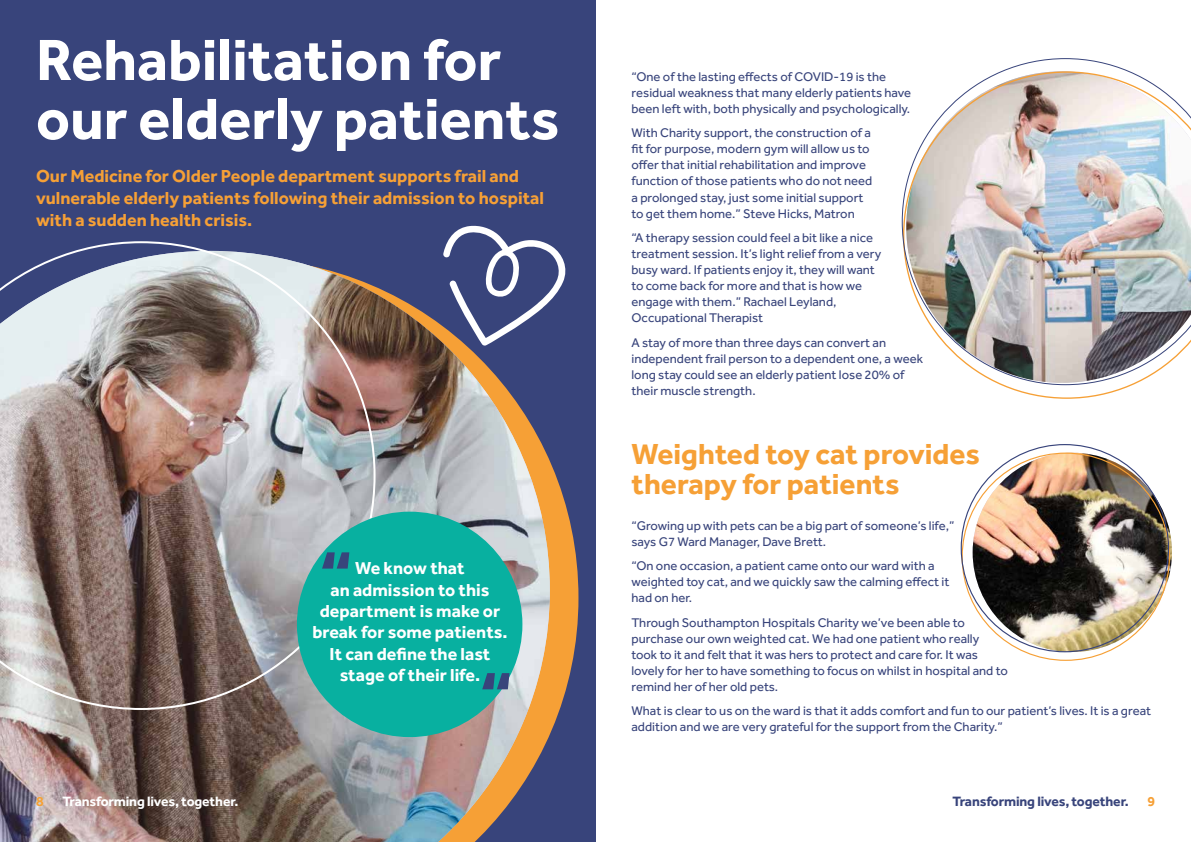
<style>
.page{position:relative;width:1191px;height:842px;background:#fff}
.page>*{position:absolute;margin:0;border:0;box-sizing:border-box;transform-origin:0 0}
.t1{font:700 70.8px "Effra";color:#38447b}
.t2{font:700 60px/59px "Effra";color:#fff}
.t3{font:700 30px/30px "Effra";color:#f6a036}
.t4{font:700 18px/22px "Effra";color:#f6a036}
.t5{font:700 18px/21.3px "Effra";color:#fff;text-align:center}
.t6{font:700 14px "Effra";letter-spacing:-.01em;color:#fff}
.t7{font:700 14px "Effra";letter-spacing:-.01em;color:#38447b}
.t8{font:700 14px "Effra";color:#f6a036}
.t9{font:13px/16px "Effra";color:#38447b}
</style>
<div class="page">
<img style="left:972px;top:453px;width:200px;height:199px;border-radius:100px">
<img style="left:901px;top:58px;width:290px;height:327px">
<div style="left:0;top:0;width:595px;height:842px;background:#38447b"></div>
<svg style="left:550px;top:462px;width:28px;height:272px;fill:#f6a036"></svg>
<img style="left:0;top:286px;width:550px;height:556px">
<img style="left:0;top:241px;width:375px;height:469px">
<div style="left:297px;top:512px;width:225px;height:225px;background:#08b0a0;border-radius:50%"></div>
<svg style="left:443px;top:225px;width:123px;height:121px"></svg>
<h2 class="t2" style="left:36px;top:29px;width:525px">Rehabilitation for our elderly patients</h2>
<h3 class="t4" style="left:36px;top:165px;width:509px">Our Medicine for Older People department supports frail and vulnerable elderly patients following their admission to hospital with a sudden health crisis.</h3>
<h1 class="t1" style="left:319px;top:533px;width:36px">“</h1>
<h3 class="t5" style="left:312px;top:557px;width:197px">We know that<br>an admission to this department is make or break for some patients.<br>It can define the last stage of their life.</h3>
<h1 class="t1" style="left:479px;top:653px;width:36px">“</h1>
<p class="t9" style="left:631px;top:68px;width:281px">“One of the lasting effects of COVID-19 is the residual weakness that many elderly patients have been left with, both physically and psychologically.</p>
<p class="t9" style="left:631px;top:125px;width:242px">With Charity support, the construction of a fit for purpose, modern gym will allow us to offer that initial rehabilitation and improve function of those patients who do not need a prolonged stay, just some initial support to get them home.” Steve Hicks, Matron</p>
<p class="t9" style="left:631px;top:229px;width:251px">“A therapy session could feel a bit like a nice treatment session. It’s light relief from a very busy ward. If patients enjoy it, they will want to come back for more and that is how we engage with them.” Rachael Leyland, Occupational Therapist</p>
<p class="t9" style="left:631px;top:334px;width:293px">A stay of more than three days can convert an independent frail person to a dependent one, a week long stay could see an elderly patient lose 20% of their muscle strength.</p>
<h3 class="t3" style="left:631px;top:438px;width:350px">Weighted toy cat provides therapy for patients</h3>
<p class="t9" style="left:631px;top:517px;width:324px">“Growing up with pets can be a big part of someone’s life,” says G7 Ward Manager, Dave Brett.</p>
<p class="t9" style="left:631px;top:558px;width:319px">“On one occasion, a patient came onto our ward with a weighted toy cat, and we quickly saw the calming effect it had on her.</p>
<p class="t9" style="left:631px;top:614px;width:378px">Through Southampton Hospitals Charity we’ve been able to purchase our own weighted cat. We had one patient who really took to it and felt that it was hers to protect and care for. It was lovely for her to have something to focus on whilst in hospital and to remind her of her old pets.</p>
<p class="t9" style="left:631px;top:703px;width:521px">What is clear to us on the ward is that it adds comfort and fun to our patient’s lives. It is a great addition and we are very grateful for the support from the Charity.”</p>
<p class="t8" style="left:36px;top:793px;width:9px">8</p>
<p class="t6" style="left:62px;top:793px;width:178px">Transforming lives, together.</p>
<p class="t7" style="left:952px;top:793px;width:178px">Transforming lives, together.</p>
<p class="t8" style="left:1147px;top:793px;width:9px">9</p>
</div>
